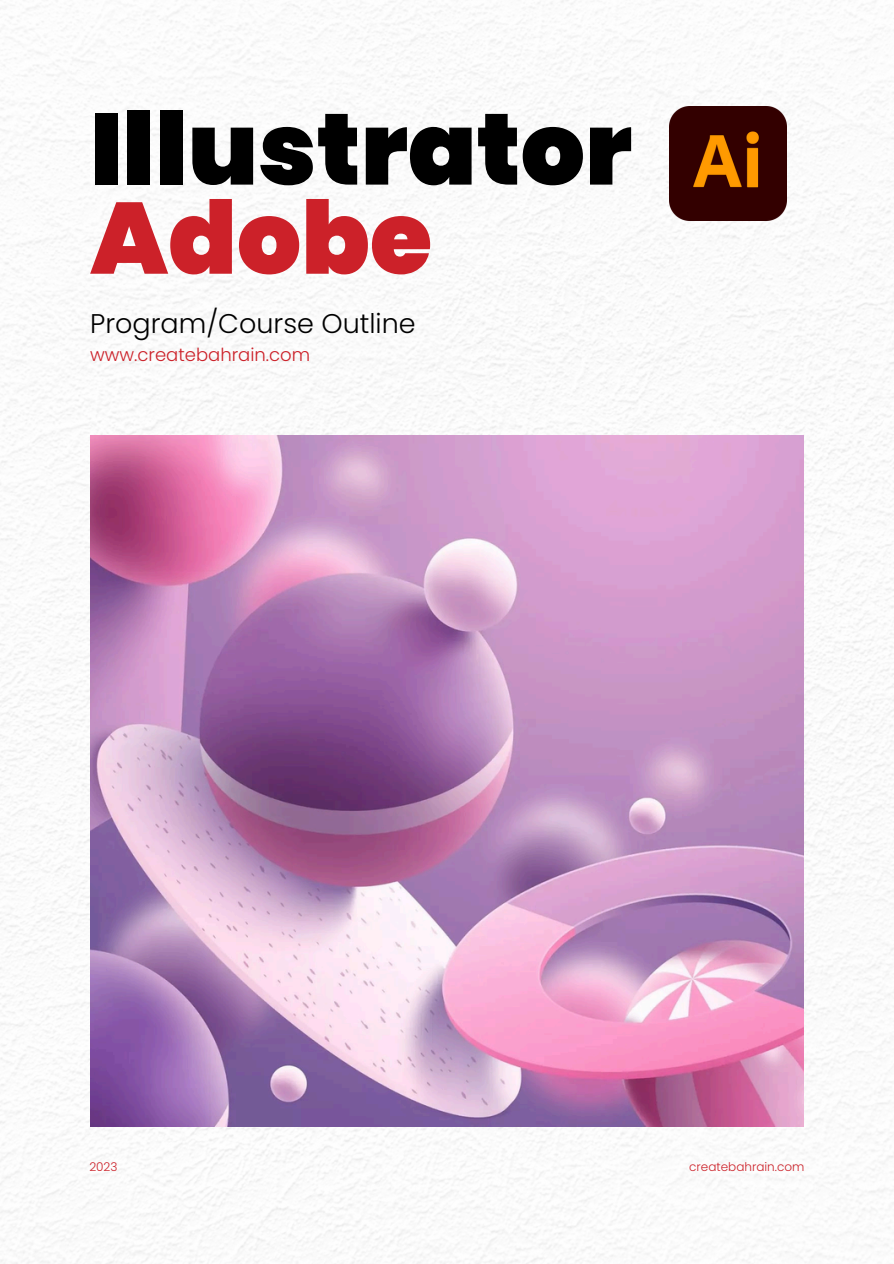
<style>
.page{position:relative;width:894px;height:1264px;background:#fff}
.page>*{position:absolute;margin:0;border:0;box-sizing:border-box;transform-origin:0 0}
.t1{font:900 100.95px/89.1px "Poppins";color:#000}
.t2{font:300 27px "Poppins";color:#000}
.t3{font:300 18px "Poppins";color:#cc2129}
.t4{font:300 12px "Poppins";color:#cc2129}
.s1{color:#cc2129}
</style>
<div class="page">
<img style="left:0;top:0;width:893px;height:1263px">
<img style="left:669px;top:107px;width:117px;height:113px">
<img style="left:90px;top:435px;width:713px;height:691px">
<p class="t1" style="left:90px;top:105px;width:543px">Illustrator<br><span class="s1">Adobe</span></p>
<h2 class="t2" style="left:90px;top:305px;width:327px">Program/Course Outline</h2>
<h3 class="t3" style="left:90px;top:342px;width:221px">www.createbahrain.com</h3>
<p class="t4" style="left:89px;top:1158px;width:30px">2023</p>
<p class="t4" style="left:689px;top:1158px;width:117px">createbahrain.com</p>
</div>
